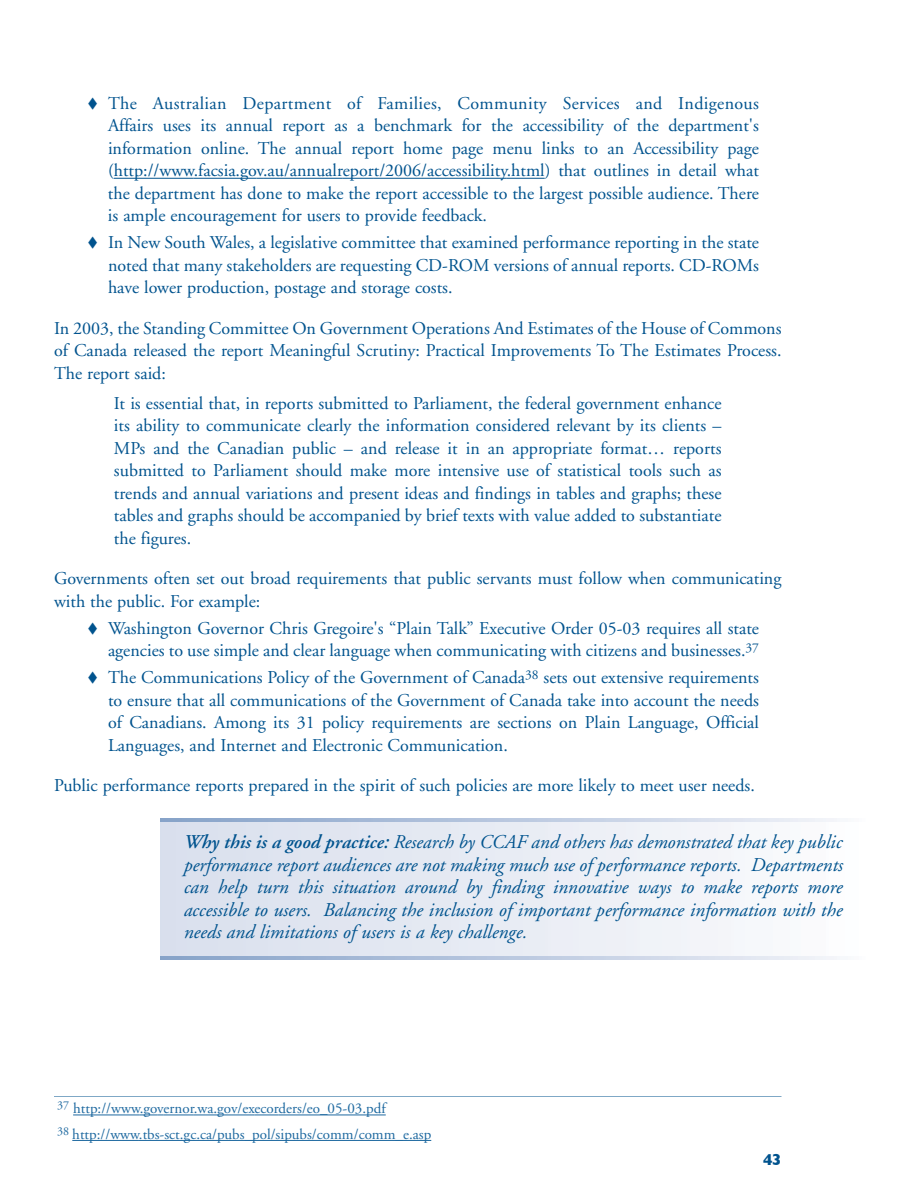
<style>
.page{position:relative;width:918px;height:1188px;background:#fff}
.page>*{position:absolute;margin:0;border:0;box-sizing:border-box;transform-origin:0 0}
.t1{font:italic 19.5px/22.5px "Adobe Garamond";color:#00538e;text-align:justify}
.t2{font:18px/22.5px "Adobe Garamond";color:#00538e;text-align:justify}
.t3{font:700 16.2px "Gill Sans";color:#00538e}
.t4{font:15px/25.5px "Adobe Garamond";color:#1e69a0}
.s1{font-weight:600}
</style>
<div class="page">
<hr style="left:114px;top:178px;width:80px;height:1px;background:#00538e">
<hr style="left:194px;top:178px;width:63px;height:1px;background:#00538e">
<hr style="left:263px;top:178px;width:80px;height:1px;background:#00538e">
<hr style="left:343px;top:178px;width:31px;height:1px;background:#00538e">
<hr style="left:374px;top:178px;width:133px;height:1px;background:#00538e">
<hr style="left:507px;top:178px;width:38px;height:1px;background:#00538e">
<hr style="left:54px;top:1096px;width:728px;height:2px;background:#00538e">
<hr style="left:73px;top:1115px;width:67px;height:1px;background:#1e69a0">
<svg style="left:140px;top:1115px;width:24px;height:1px"></svg>
<hr style="left:164px;top:1115px;width:30px;height:1px;background:#1e69a0">
<hr style="left:194px;top:1115px;width:37px;height:1px;background:#1e69a0">
<svg style="left:231px;top:1115px;width:48px;height:1px"></svg>
<hr style="left:279px;top:1115px;width:107px;height:1px;background:#1e69a0">
<hr style="left:72px;top:1140px;width:67px;height:1px;background:#1e69a0">
<hr style="left:139px;top:1140px;width:292px;height:1px;background:#1e69a0">
<div style="left:160px;top:819px;width:706px;height:141px;background:linear-gradient(to right,#d8deec,#fbfcfd)"></div>
<svg style="left:160px;top:819px;width:706px;height:3px;background:#bccae0"></svg>
<svg style="left:160px;top:957px;width:706px;height:3px;background:#bccae0"></svg>
<p class="t2" style="left:108px;top:94px;width:653px">The Australian Department of Families, Community Services and Indigenous Affairs uses its annual report as a benchmark for the accessibility of the department's information online. The annual report home page menu links to an Accessibility page (http://www.facsia.gov.au/annualreport/2006/accessibility.html) that outlines in detail what the department has done to make the report accessible to the largest possible audience. There is ample encouragement for users to provide feedback.</p>
<p class="t2" style="left:108px;top:233px;width:653px">In New South Wales, a legislative committee that examined performance reporting in the state noted that many stakeholders are requesting CD-ROM versions of annual reports. CD-ROMs have lower production, postage and storage costs.</p>
<p class="t2" style="left:54px;top:319px;width:729px">In 2003, the Standing Committee On Government Operations And Estimates of the House of Commons of Canada released the report Meaningful Scrutiny: Practical Improvements To The Estimates Process.<br>The report said:</p>
<p class="t2" style="left:114px;top:394px;width:609px">It is essential that, in reports submitted to Parliament, the federal government enhance its ability to communicate clearly the information considered relevant by its clients – MPs and the Canadian public – and release it in an appropriate format… reports submitted to Parliament should make more intensive use of statistical tools such as trends and annual variations and present ideas and findings in tables and graphs; these tables and graphs should be accompanied by brief texts with value added to substantiate the figures.</p>
<p class="t2" style="left:54px;top:569px;width:729px">Governments often set out broad requirements that public servants must follow when communicating with the public. For example:</p>
<p class="t2" style="left:108px;top:619px;width:653px">Washington Governor Chris Gregoire's “Plain Talk” Executive Order 05-03 requires all state agencies to use simple and clear language when communicating with citizens and businesses.<sup>37</sup></p>
<p class="t2" style="left:108px;top:668px;width:653px">The Communications Policy of the Government of Canada<sup>38</sup> sets out extensive requirements to ensure that all communications of the Government of Canada take into account the needs of Canadians. Among its 31 policy requirements are sections on Plain Language, Official Languages, and Internet and Electronic Communication.</p>
<p class="t2" style="left:54px;top:776px;width:702px">Public performance reports prepared in the spirit of such policies are more likely to meet user needs.</p>
<p class="t1" style="left:183px;top:833px;width:661px"><span class="s1">Why this is a good practice:</span> Research by CCAF and others has demonstrated that key public performance report audiences are not making much use of performance reports. Departments can help turn this situation around by finding innovative ways to make reports more accessible to users. Balancing the inclusion of important performance information with the needs and limitations of users is a key challenge.</p>
<p class="t4" style="left:57px;top:1097px;width:376px"><sup>37</sup> http://www.governor.wa.gov/execorders/eo_05-03.pdf<br><sup>38</sup> http://www.tbs-sct.gc.ca/pubs_pol/sipubs/comm/comm_e.asp</p>
<p class="t3" style="left:763px;top:1150px;width:20px">43</p>
</div>
